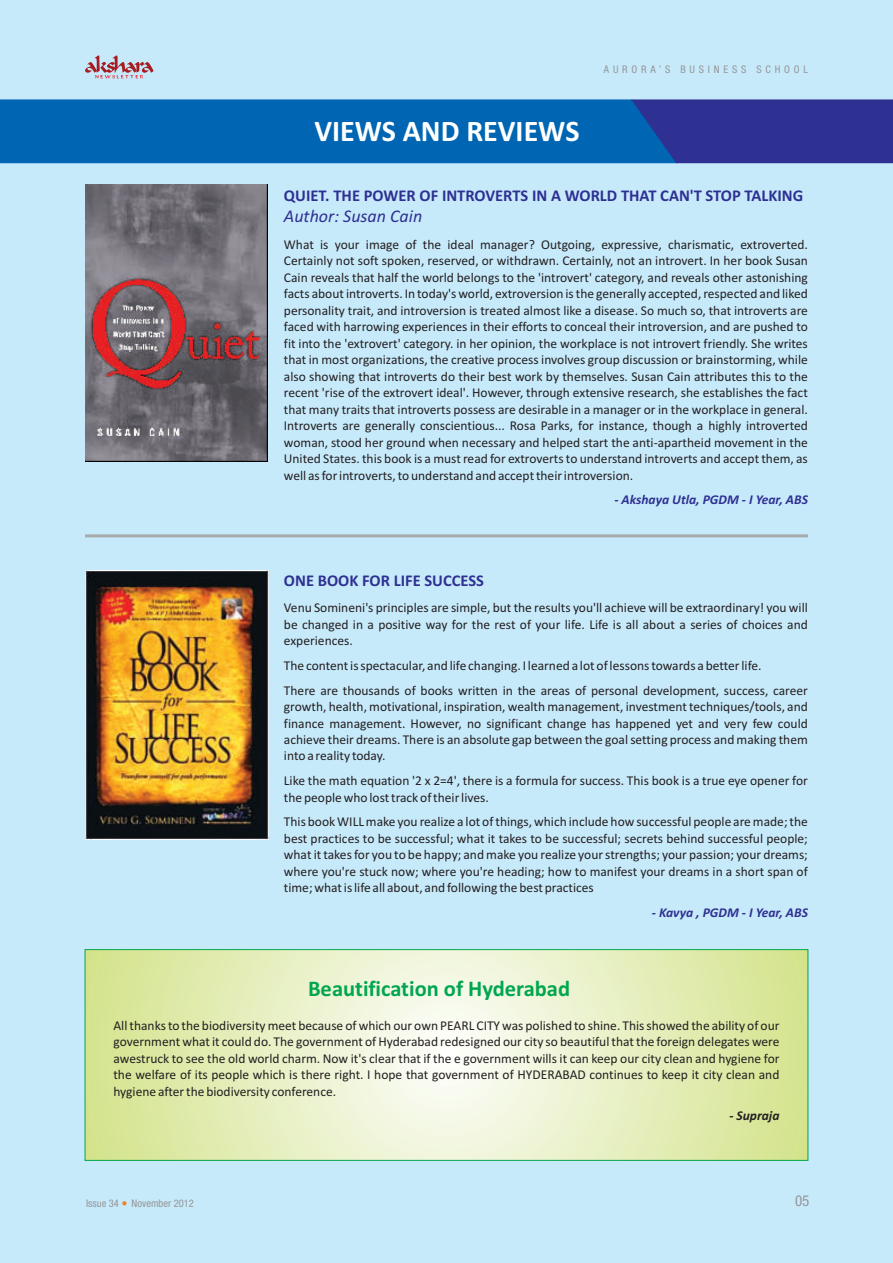
<style>
.page{position:relative;width:893px;height:1263px;background:#c7eafb}
.page>*{position:absolute;margin:0;border:0;box-sizing:border-box;transform-origin:0 0}
.t1{font:700 30px "Calibri";color:#fff}
.t2{font:700 22.5px "Calibri";color:#00a650}
.t3{font:italic 18px "Calibri";color:#2e3092}
.t4{font:700 16.5px "Calibri";color:#2e3092}
.t5{font:condensed 15px "Helvetica 57";color:#949698}
.t6{font:13.5px/16.5px "Calibri";color:#231f20;text-align:justify}
.t7{font:italic 700 13.5px "Calibri";color:#2e3092}
.t8{font:italic 700 13.5px "Calibri";color:#231f20}
.t9{font:condensed 10.5px "Helvetica 57";letter-spacing:.36em;color:#949698}
.t10{font:condensed 10.5px "Helvetica 57";color:#949698}
</style>
<div class="page">
<svg style="left:87px;top:951px;width:719px;height:208px;background:#e6efc0"></svg>
<div style="left:85px;top:949px;width:723px;height:212px;border:1px solid #00a650"></div>
<svg style="left:85px;top:55px;width:69px;height:23px"></svg>
<svg style="left:0;top:99px;width:893px;height:64px;background:#0d58aa"></svg>
<hr style="left:85px;top:534px;width:723px;height:3px;background:#a7a9ac">
<img style="left:85px;top:570px;width:184px;height:269px">
<img style="left:85px;top:185px;width:182px;height:277px">
<svg style="left:122px;top:1201px;width:5px;height:4px"></svg>
<h1 class="t1" style="left:314px;top:118px;width:267px">VIEWS AND REVIEWS</h1>
<p class="t9" style="left:604px;top:65px;width:206px">AURORA’S BUSINESS SCHOOL</p>
<p class="t4" style="left:284px;top:188px;width:521px">QUIET. THE POWER OF INTROVERTS IN A WORLD THAT CAN'T STOP TALKING</p>
<h3 class="t3" style="left:284px;top:209px;width:140px">Author: Susan Cain</h3>
<p class="t6" style="left:284px;top:237px;width:526px">What is your image of the ideal manager? Outgoing, expressive, charismatic, extroverted.<br>Certainly not soft spoken, reserved, or withdrawn. Certainly, not an introvert. In her book Susan Cain reveals that half the world belongs to the 'introvert' category, and reveals other astonishing facts about introverts. In today's world, extroversion is the generally accepted, respected and liked personality trait, and introversion is treated almost like a disease. So much so, that introverts are faced with harrowing experiences in their efforts to conceal their introversion, and are pushed to fit into the 'extrovert' category. in her opinion, the workplace is not introvert friendly. She writes that in most organizations, the creative process involves group discussion or brainstorming, while also showing that introverts do their best work by themselves. Susan Cain attributes this to the recent 'rise of the extrovert ideal'. However, through extensive research, she establishes the fact that many traits that introverts possess are desirable in a manager or in the workplace in general.<br>Introverts are generally conscientious... Rosa Parks, for instance, though a highly introverted woman, stood her ground when necessary and helped start the anti-apartheid movement in the United States. this book is a must read for extroverts to understand introverts and accept them, as well as for introverts, to understand and accept their introversion.</p>
<p class="t4" style="left:284px;top:574px;width:202px">ONE BOOK FOR LIFE SUCCESS</p>
<p class="t7" style="left:614px;top:494px;width:195px">- Akshaya Utla, PGDM - I Year, ABS</p>
<p class="t6" style="left:284px;top:600px;width:525px">Venu Somineni's principles are simple, but the results you'll achieve will be extraordinary! you will be changed in a positive way for the rest of your life. Life is all about a series of choices and experiences.</p>
<p class="t6" style="left:284px;top:654px;width:525px;line-height:24.8px">The content is spectacular, and life changing. I learned a lot of lessons towards a better life.<br>There are thousands of books written in the areas of personal development, success, career</p>
<p class="t6" style="left:284px;top:699px;width:525px">growth, health, motivational, inspiration, wealth management, investment techniques/tools, and finance management. However, no significant change has happened yet and very few could achieve their dreams. There is an absolute gap between the goal setting process and making them into a reality today.</p>
<p class="t6" style="left:284px;top:773px;width:525px">Like the math equation '2 x 2=4', there is a formula for success. This book is a true eye opener for the people who lost track of their lives.</p>
<p class="t6" style="left:284px;top:815px;width:525px">This book WILL make you realize a lot of things, which include how successful people are made; the best practices to be successful; what it takes to be successful; secrets behind successful people; what it takes for you to be happy; and make you realize your strengths; your passion; your dreams; where you're stuck now; where you're heading; how to manifest your dreams in a short span of time; what is life all about, and following the best practices</p>
<h2 class="t2" style="left:308px;top:979px;width:264px">Beautification of Hyderabad</h2>
<p class="t7" style="left:652px;top:907px;width:158px">- Kavya , PGDM - I Year, ABS</p>
<p class="t6" style="left:113px;top:1018px;width:668px">All thanks to the biodiversity meet because of which our own PEARL CITY was polished to shine. This showed the ability of our government what it could do. The government of Hyderabad redesigned our city so beautiful that the foreign delegates were awestruck to see the old world charm. Now it's clear that if the e government wills it can keep our city clean and hygiene for the welfare of its people which is there right. I hope that government of HYDERABAD continues to keep it city clean and hygiene after the biodiversity conference.</p>
<p class="t8" style="left:729px;top:1110px;width:52px">- Supraja</p>
<p class="t10" style="left:86px;top:1199px;width:109px">Issue 34 November 2012</p>
<p class="t5" style="left:795px;top:1196px;width:16px">05</p>
</div>
